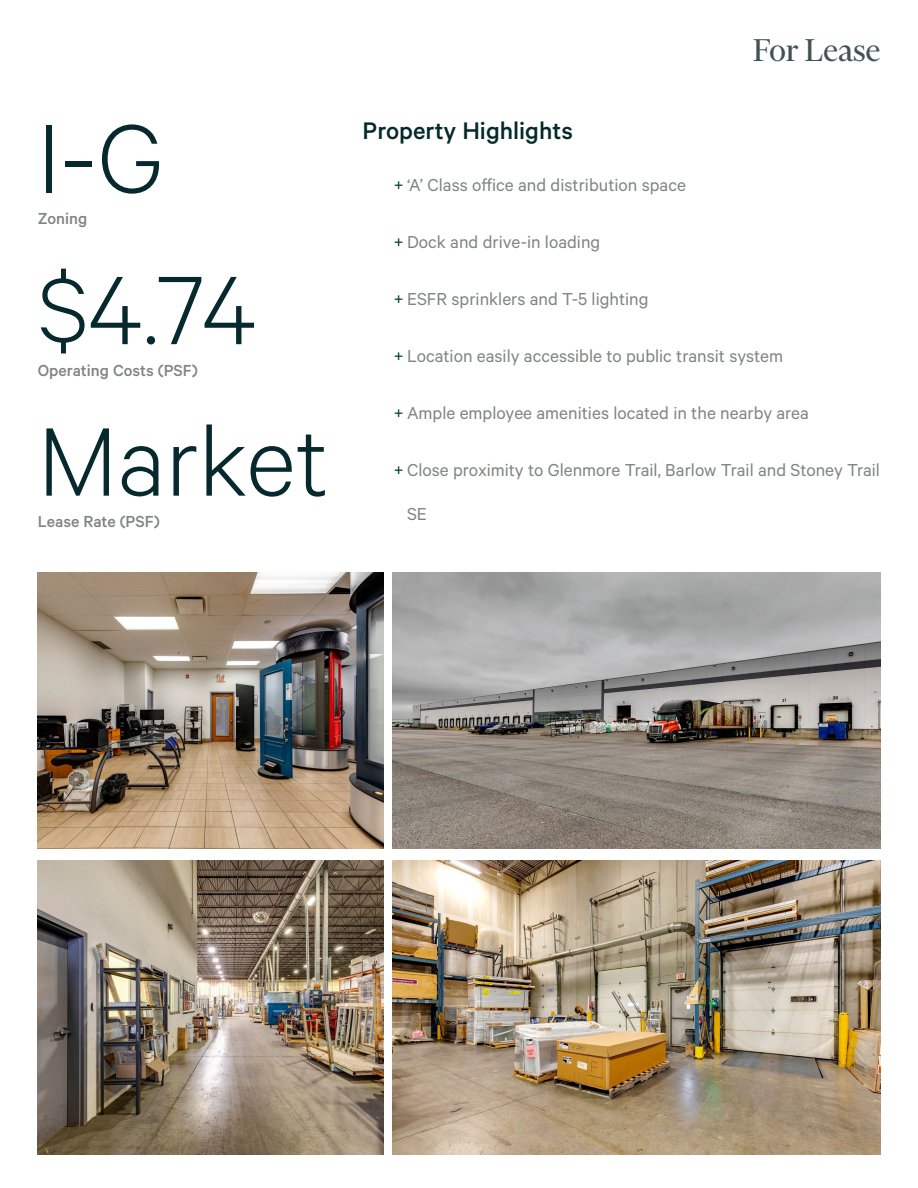
<style>
.page{position:relative;width:918px;height:1188px;background:#fff}
.page>*{position:absolute;margin:0;border:0;box-sizing:border-box;transform-origin:0 0}
.Callout_Large{font:300 109.5px "Calibre";color:#05292c}
.t1{font:36px "Financier Display";color:#415255}
.Subheading_Small{font:500 27px "Calibre";color:#05292c}
.t2{font:19.5px "Calibre";color:#808581}
.Callout_Description{font:500 18px "Calibre";color:#808581}
.s1{color:#023f2c}
</style>
<div class="page">
<img style="left:393px;top:572px;width:487px;height:277px">
<img style="left:393px;top:860px;width:487px;height:295px">
<img style="left:38px;top:572px;width:345px;height:277px">
<img style="left:38px;top:860px;width:345px;height:295px">
<p class="Callout_Large" style="left:38px;top:95px;width:127px">I-G</p>
<p class="Callout_Description" style="left:38px;top:208px;width:51px">Zoning</p>
<p class="Callout_Large" style="left:38px;top:246px;width:221px">$4.74</p>
<p class="Callout_Description" style="left:38px;top:360px;width:162px">Operating Costs (PSF)</p>
<p class="Callout_Large" style="left:38px;top:398px;width:292px">Market</p>
<p class="Callout_Description" style="left:38px;top:511px;width:123px">Lease Rate (PSF)</p>
<p class="Subheading_Small" style="left:363px;top:115px;width:212px">Property Highlights</p>
<p class="t2" style="left:394px;top:174px;width:294px"><span class="s1">+</span> ‘A’ Class office and distribution space</p>
<p class="t2" style="left:394px;top:231px;width:208px"><span class="s1">+</span> Dock and drive-in loading</p>
<p class="t2" style="left:394px;top:288px;width:257px"><span class="s1">+</span> ESFR sprinklers and T-5 lighting</p>
<p class="t1" style="left:753px;top:32px;width:129px">For Lease</p>
<p class="t2" style="left:394px;top:345px;width:391px"><span class="s1">+</span> Location easily accessible to public transit system</p>
<p class="t2" style="left:394px;top:402px;width:417px"><span class="s1">+</span> Ample employee amenities located in the nearby area</p>
<p class="t2" style="left:394px;top:459px;width:488px"><span class="s1">+</span> Close proximity to Glenmore Trail, Barlow Trail and Stoney Trail</p>
<p class="t2" style="left:407px;top:503px;width:21px">SE</p>
</div>
